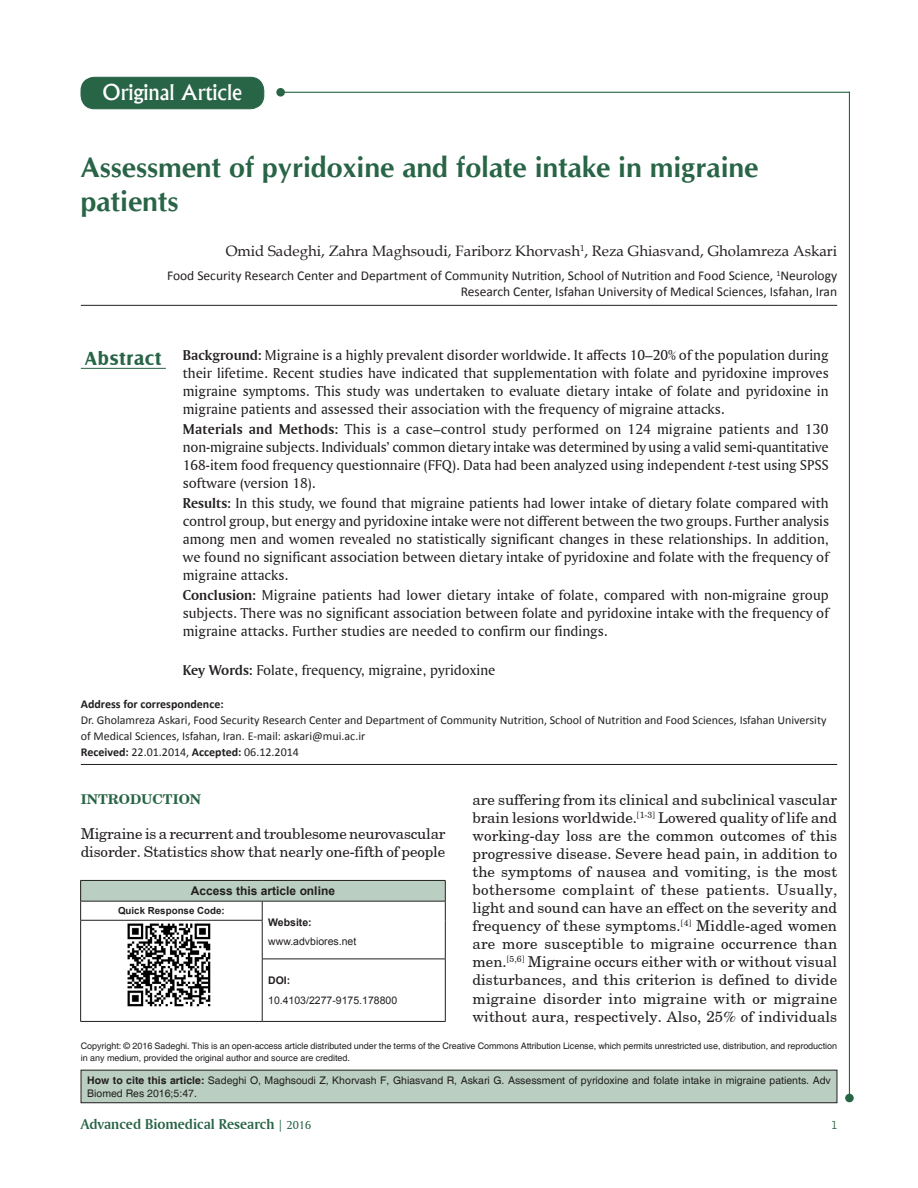
<style>
.page{position:relative;width:918px;height:1188px;background:#fff}
.page>*{position:absolute;margin:0;border:0;box-sizing:border-box;transform-origin:0 0}
.AT{font:700 28.5px/34.2px "CG Omega";color:#286446}
.AH{font:500 21px "Albertus";color:#fff}
.ABSH{font:700 19.5px "Castle T";letter-spacing:.04em;color:#286446}
.ABS{font:15px/18px "Amerigo BT Roman A";color:#231f20;text-align:justify}
.TX{font:15px/18px "New Century Schoolbook";letter-spacing:-.01em;color:#231f20;text-align:justify}
.AU{font:15px "Book Antiqua";color:#231f20}
.KWD{font:15px "Amerigo BT Roman A";color:#231f20}
.RF{font:15px "Amerigo BT Bold A";color:#286446}
.AFF{font:13.5px/16.2px "Calibri";color:#231f20;text-align:right}
.t1{font:700 13.5px "Century Schoolbook BT";color:#286446}
.ADD{font:12px/15.8px "Calibri";color:#231f20}
.HIS{font:12px "Calibri";color:#231f20}
.ATAO{font:700 12px "Arial";color:#231f20}
.RF-2{font:12px "Bell Centennial BT Address";color:#286446}
.SRC{font:10.5px/12.6px "Helvetica";color:#231f20}
.DOI{font:10.5px "Arial";color:#231f20}
.WEB{font:10.5px "Arial";color:#231f20}
.WEB-2{font:700 10.5px "Arial";color:#231f20}
.DOI-2{font:700 10.5px "Arial";color:#231f20}
.QRC{font:700 9.75px "Arial";color:#231f20}
.CR{font:9px/12px "Helvetica";letter-spacing:-.005em;color:#231f20}
.s1{font-family:"Amerigo BT Bold A"}
.s2{font-family:"Amerigo BT Italic A"}
.s3{font-weight:700}
.s4{font-family:"Amerigo BT Roman A";font-size:12px}
</style>
<div class="page">
<hr style="left:281px;top:92px;width:569px;height:1px;background:#286446">
<div style="left:276px;top:88px;width:9px;height:9px;background:#286446;border-radius:50%"></div>
<hr style="left:849px;top:92px;width:1px;height:1005px;background:#286446">
<div style="left:845px;top:1094px;width:9px;height:8px;background:#286446;border-radius:50%"></div>
<hr style="left:81px;top:764px;width:756px;height:1px;background:#231f20">
<hr style="left:81px;top:368px;width:85px;height:1px;background:#286446">
<hr style="left:81px;top:305px;width:756px;height:1px;background:#231f20">
<div style="left:81px;top:77px;width:183px;height:32px;background:#286446;border-radius:14px"></div>
<div style="left:81px;top:77px;width:183px;height:32px;border:1px solid #286446;border-radius:14px"></div>
<div style="left:81px;top:880px;width:364px;height:21px;background:#bacec1"></div>
<hr style="left:80px;top:1021px;width:182px;height:1px;background:#231f20">
<hr style="left:80px;top:880px;width:182px;height:1px;background:#231f20">
<hr style="left:262px;top:880px;width:183px;height:1px;background:#231f20">
<hr style="left:80px;top:901px;width:182px;height:1px;background:#231f20">
<svg style="left:80px;top:881px;width:1px;height:39px"></svg>
<hr style="left:262px;top:901px;width:183px;height:1px;background:#231f20">
<svg style="left:445px;top:881px;width:1px;height:39px"></svg>
<hr style="left:445px;top:920px;width:1px;height:39px;background:#231f20">
<hr style="left:80px;top:920px;width:182px;height:1px;background:#231f20">
<hr style="left:80px;top:920px;width:1px;height:39px;background:#231f20">
<hr style="left:80px;top:959px;width:1px;height:62px;background:#231f20">
<hr style="left:445px;top:959px;width:1px;height:62px;background:#231f20">
<hr style="left:262px;top:1021px;width:183px;height:1px;background:#231f20">
<svg style="left:262px;top:901px;width:1px;height:19px"></svg>
<hr style="left:262px;top:920px;width:1px;height:39px;background:#231f20">
<hr style="left:262px;top:959px;width:1px;height:62px;background:#231f20">
<hr style="left:262px;top:959px;width:183px;height:1px;background:#231f20">
<img style="left:127px;top:923px;width:84px;height:84px">
<div style="left:81px;top:1070px;width:756px;height:33px;background:#bacec1"></div>
<div style="left:81px;top:1070px;width:756px;height:33px;border:1px solid #231f20"></div>
<p class="AH" style="left:103px;top:80px;width:141px">Original Article</p>
<p class="AT" style="left:81px;top:150px;width:679px">Assessment of pyridoxine and folate intake in migraine patients</p>
<p class="AU" style="left:226px;top:240px;width:613px">Omid Sadeghi, Zahra Maghsoudi, Fariborz Khorvash<sup>1</sup>, Reza Ghiasvand, Gholamreza Askari</p>
<p class="AFF" style="left:167px;top:267px;width:672px">Food Security Research Center and Department of Community Nutrition, School of Nutrition and Food Science, <sup>1</sup>Neurology<br>Research Center, Isfahan University of Medical Sciences, Isfahan, Iran</p>
<p class="ABS" style="left:183px;top:346px;width:647px"><span class="s1">Background:</span> Migraine is a highly prevalent disorder worldwide. It affects 10–20% of the population during their lifetime. Recent studies have indicated that supplementation with folate and pyridoxine improves migraine symptoms. This study was undertaken to evaluate dietary intake of folate and pyridoxine in migraine patients and assessed their association with the frequency of migraine attacks.</p>
<p class="ABS" style="left:183px;top:420px;width:647px"><span class="s1">Materials and Methods:</span> This is a case–control study performed on 124 migraine patients and 130 non‑migraine subjects. Individuals’ common dietary intake was determined by using a valid semi‑quantitative 168‑item food frequency questionnaire (FFQ). Data had been analyzed using independent <span class="s2">t</span>‑test using SPSS software (version 18).</p>
<p class="ABS" style="left:183px;top:494px;width:648px"><span class="s1">Results:</span> In this study, we found that migraine patients had lower intake of dietary folate compared with control group, but energy and pyridoxine intake were not different between the two groups. Further analysis among men and women revealed no statistically significant changes in these relationships. In addition, we found no significant association between dietary intake of pyridoxine and folate with the frequency of migraine attacks.</p>
<p class="ABS" style="left:183px;top:586px;width:647px"><span class="s1">Conclusion:</span> Migraine patients had lower dietary intake of folate, compared with non‑migraine group subjects. There was no significant association between folate and pyridoxine intake with the frequency of migraine attacks. Further studies are needed to confirm our findings.</p>
<p class="KWD" style="left:183px;top:661px;width:314px"><span class="s1">Key Words:</span> Folate, frequency, migraine, pyridoxine</p>
<p class="ADD" style="left:81px;top:696px;width:747px"><span class="s3">Address for correspondence:<br></span>Dr. Gholamreza Askari, Food Security Research Center and Department of Community Nutrition, School of Nutrition and Food Sciences, Isfahan University of Medical Sciences, Isfahan, Iran. E‑mail: askari@mui.ac.ir</p>
<p class="HIS" style="left:81px;top:743px;width:220px"><span class="s3">Received:</span> 22.01.2014, <span class="s3">Accepted:</span> 06.12.2014</p>
<p class="ABSH" style="left:85px;top:347px;width:78px">Abstract</p>
<p class="TX" style="left:472px;top:790px;width:366px">are suffering from its clinical and subclinical vascular brain lesions worldwide.<sup>[1‑3]</sup> Lowered quality of life and working‑day loss are the common outcomes of this progressive disease. Severe head pain, in addition to the symptoms of nausea and vomiting, is the most bothersome complaint of these patients. Usually, light and sound can have an effect on the severity and frequency of these symptoms.<sup>[4]</sup> Middle‑aged women are more susceptible to migraine occurrence than men.<sup>[5,6]</sup> Migraine occurs either with or without visual disturbances, and this criterion is defined to divide migraine disorder into migraine with or migraine without aura, respectively. Also, 25% of individuals</p>
<h1 class="t1" style="left:81px;top:791px;width:122px">INTRODUCTION</h1>
<p class="TX" style="left:81px;top:824px;width:366px">Migraine is a recurrent and troublesome neurovascular disorder. Statistics show that nearly one‑fifth of people</p>
<p class="ATAO" style="left:191px;top:883px;width:146px">Access this article online</p>
<p class="QRC" style="left:118px;top:904px;width:108px">Quick Response Code:</p>
<p class="WEB-2" style="left:268px;top:915px;width:45px">Website:</p>
<p class="WEB" style="left:268px;top:935px;width:90px">www.advbiores.net</p>
<p class="DOI-2" style="left:268px;top:974px;width:24px">DOI:</p>
<p class="DOI" style="left:268px;top:993px;width:131px">10.4103/2277-9175.178800</p>
<p class="CR" style="left:81px;top:1041px;width:758px">Copyright: © 2016 Sadeghi. This is an open‑access article distributed under the terms of the Creative Commons Attribution License, which permits unrestricted use, distribution, and reproduction in any medium, provided the original author and source are credited.</p>
<p class="SRC" style="left:87px;top:1074px;width:745px"><span class="s3">How to cite this article:</span> Sadeghi O, Maghsoudi Z, Khorvash F, Ghiasvand R, Askari G. Assessment of pyridoxine and folate intake in migraine patients. Adv<br>Biomed Res 2016;5:47.</p>
<p class="RF" style="left:81px;top:1115px;width:232px">Advanced Biomedical Research <span class="s4">| 2016</span></p>
<p class="RF-2" style="left:832px;top:1118px;width:7px">1</p>
</div>
